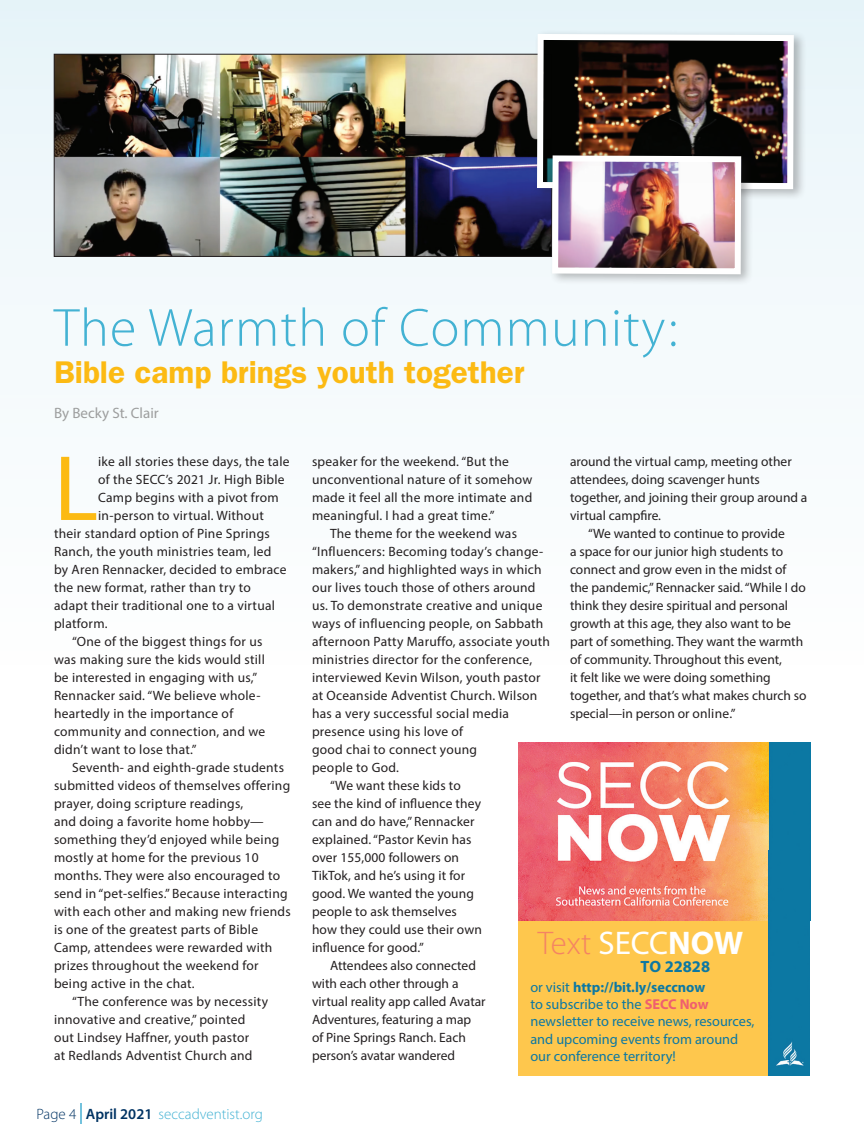
<style>
.page{position:relative;width:864px;height:1148px;background:#fff}
.page>*{position:absolute;margin:0;border:0;box-sizing:border-box;transform-origin:0 0}
.t1{font:93.6px "Myriad Pro";color:#fcba13}
.t2{font:300 54px "Myriad Pro";letter-spacing:.02em;color:#43b2d3}
.t3{font:300 32.85px "Myriad Pro";color:#f48363}
.t4{font:600 31.5px "Franklin Gothic";color:#fcba13}
.t5{font:700 16.35px "Myriad Pro";color:#0c78a3}
.t6{font:300 15px "Myriad Pro";color:#43b2d3}
.t7{font:15px "Myriad Pro";color:#9d9e9e}
.t8{font:14.4px/17.2px "Myriad Pro";color:#0c78a3}
.t9{font:13.5px/18px "Myriad Pro";letter-spacing:.02em;color:#231f20}
.t10{font:13.5px "Myriad Pro";color:#231f20}
.s1{font-weight:400;color:#fff}
.s2{font-weight:700;color:#fff}
.s3{font-weight:700}
.s4{font-weight:700;color:#ef5f6f}
.s5{color:#003363}
.s6{font-size:30px;color:#fff}
.s7{font-weight:600;color:#003363}
</style>
<div class="page">
<div style="left:0;top:0;width:864px;height:675px;background:linear-gradient(to bottom,#e7f3f8,#fffffe)"></div>
<div style="left:519px;top:890px;width:291px;height:185px;background:#fec74d"></div>
<img style="left:519px;top:742px;width:291px;height:178px">
<div style="left:768px;top:964px;width:42px;height:111px;background:#0c78a3"></div>
<div style="left:768px;top:850px;width:42px;height:114px;background:#0c78a3"></div>
<img style="left:56px;top:56px;width:493px;height:198px">
<div style="left:54px;top:54px;width:498px;height:202px;border:1px solid #231f20"></div>
<div style="left:534px;top:29px;width:273px;height:171px;background:#231f20;opacity:.3"></div>
<img style="left:534px;top:31px;width:263px;height:161px">
<div style="left:549px;top:151px;width:205px;height:135px;background:#231f20;opacity:.3"></div>
<img style="left:549px;top:152px;width:195px;height:125px">
<h2 class="t2" style="left:54px;top:295px;width:625px">The Warmth of Community:</h2>
<h3 class="t4" style="left:54px;top:354px;width:472px">Bible camp brings youth together</h3>
<p class="t7" style="left:54px;top:403px;width:106px">By Becky St. Clair</p>
<h1 class="t1" style="left:54px;top:431px;width:46px">L</h1>
<p class="t9" style="left:98px;top:452px;width:193px">ike all stories these days, the tale</p>
<p class="t9" style="left:312px;top:452px;width:222px">speaker for the weekend. “But the unconventional nature of it somehow made it feel all the more intimate and meaningful. I had a great time.”</p>
<p class="t9" style="left:330px;top:524px;width:189px">The theme for the weekend was</p>
<p class="t9" style="left:312px;top:542px;width:233px">“Influencers: Becoming today’s change-</p>
<p class="t9" style="left:312px;top:560px;width:231px">makers,” and highlighted ways in which</p>
<p class="t9" style="left:312px;top:578px;width:225px">our lives touch those of others around</p>
<p class="t9" style="left:312px;top:596px;width:232px">us. To demonstrate creative and unique</p>
<p class="t9" style="left:312px;top:614px;width:233px">ways of influencing people, on Sabbath</p>
<p class="t9" style="left:312px;top:632px;width:240px">afternoon Patty Maruffo, associate youth</p>
<p class="t9" style="left:312px;top:650px;width:222px">ministries director for the conference,</p>
<p class="t9" style="left:312px;top:668px;width:230px">interviewed Kevin Wilson, youth pastor</p>
<p class="t9" style="left:312px;top:686px;width:227px">at Oceanside Adventist Church. Wilson</p>
<p class="t9" style="left:312px;top:704px;width:199px">has a very successful social media</p>
<p class="t9" style="left:312px;top:722px;width:153px">presence using his love of</p>
<p class="t9" style="left:312px;top:740px;width:167px">good chai to connect young</p>
<p class="t9" style="left:312px;top:758px;width:88px">people to God.</p>
<p class="t9" style="left:330px;top:776px;width:132px">“We want these kids to</p>
<p class="t9" style="left:312px;top:794px;width:171px">see the kind of influence they</p>
<p class="t9" style="left:312px;top:812px;width:164px">can and do have,” Rennacker</p>
<p class="t9" style="left:312px;top:830px;width:161px">explained. “Pastor Kevin has</p>
<p class="t9" style="left:312px;top:848px;width:149px">over 155,000 followers on</p>
<p class="t9" style="left:312px;top:866px;width:155px">TikTok, and he’s using it for</p>
<p class="t9" style="left:312px;top:884px;width:164px">good. We wanted the young</p>
<p class="t9" style="left:312px;top:902px;width:146px">people to ask themselves</p>
<p class="t9" style="left:312px;top:920px;width:171px">how they could use their own</p>
<p class="t9" style="left:312px;top:938px;width:113px">influence for good.”</p>
<p class="t10" style="left:330px;top:957px;width:148px">Attendees also connected</p>
<p class="t10" style="left:312px;top:975px;width:148px">with each other through a</p>
<p class="t10" style="left:312px;top:993px;width:175px">virtual reality app called Avatar</p>
<p class="t10" style="left:312px;top:1011px;width:161px">Adventures, featuring a map</p>
<p class="t10" style="left:312px;top:1029px;width:155px">of Pine Springs Ranch. Each</p>
<p class="t10" style="left:312px;top:1047px;width:145px">person’s avatar wandered</p>
<p class="t10" style="left:570px;top:453px;width:223px">around the virtual camp, meeting other</p>
<p class="t10" style="left:570px;top:471px;width:191px">attendees, doing scavenger hunts</p>
<p class="t10" style="left:570px;top:489px;width:239px">together, and joining their group around a</p>
<p class="t10" style="left:570px;top:507px;width:93px">virtual campfire.</p>
<p class="t10" style="left:588px;top:525px;width:198px">“We wanted to continue to provide</p>
<p class="t10" style="left:570px;top:543px;width:215px">a space for our junior high students to</p>
<p class="t10" style="left:570px;top:561px;width:218px">connect and grow even in the midst of</p>
<p class="t10" style="left:570px;top:579px;width:237px">the pandemic,” Rennacker said. “While I do</p>
<p class="t10" style="left:570px;top:597px;width:220px">think they desire spiritual and personal</p>
<p class="t10" style="left:570px;top:615px;width:222px">growth at this age, they also want to be</p>
<p class="t10" style="left:570px;top:633px;width:235px">part of something. They want the warmth</p>
<p class="t10" style="left:570px;top:651px;width:214px">of community. Throughout this event,</p>
<p class="t10" style="left:570px;top:669px;width:202px">it felt like we were doing something</p>
<p class="t10" style="left:570px;top:687px;width:238px">together, and that’s what makes church so</p>
<p class="t10" style="left:570px;top:705px;width:167px">special—in person or online.”</p>
<p class="t9" style="left:98px;top:470px;width:188px">of the SECC’s 2021 Jr. High Bible</p>
<p class="t9" style="left:98px;top:488px;width:182px">Camp begins with a pivot from</p>
<p class="t9" style="left:98px;top:506px;width:167px">in-person to virtual. Without</p>
<p class="t9" style="left:54px;top:524px;width:217px">their standard option of Pine Springs</p>
<p class="t9" style="left:54px;top:542px;width:219px">Ranch, the youth ministries team, led</p>
<p class="t9" style="left:54px;top:560px;width:234px">by Aren Rennacker, decided to embrace</p>
<p class="t9" style="left:54px;top:578px;width:198px">the new format, rather than try to</p>
<p class="t9" style="left:54px;top:596px;width:223px">adapt their traditional one to a virtual</p>
<p class="t9" style="left:54px;top:614px;width:55px">platform.</p>
<p class="t9" style="left:72px;top:632px;width:192px">“One of the biggest things for us</p>
<p class="t9" style="left:54px;top:650px;width:212px">was making sure the kids would still</p>
<p class="t9" style="left:54px;top:668px;width:205px">be interested in engaging with us,”</p>
<p class="t9" style="left:54px;top:686px;width:208px">Rennacker said. “We believe whole-</p>
<p class="t9" style="left:54px;top:704px;width:181px">heartedly in the importance of</p>
<p class="t9" style="left:54px;top:722px;width:213px">community and connection, and we</p>
<p class="t9" style="left:54px;top:740px;width:144px">didn’t want to lose that.”</p>
<p class="t9" style="left:72px;top:758px;width:214px">Seventh- and eighth-grade students</p>
<p class="t9" style="left:54px;top:776px;width:238px">submitted videos of themselves offering</p>
<p class="t9" style="left:54px;top:794px;width:191px">prayer, doing scripture readings,</p>
<p class="t9" style="left:54px;top:812px;width:211px">and doing a favorite home hobby—</p>
<p class="t9" style="left:54px;top:830px;width:227px">something they’d enjoyed while being</p>
<p class="t9" style="left:54px;top:848px;width:206px">mostly at home for the previous 10</p>
<p class="t9" style="left:54px;top:866px;width:228px">months. They were also encouraged to</p>
<p class="t9" style="left:54px;top:884px;width:235px">send in “pet-selfies.” Because interacting</p>
<p class="t9" style="left:54px;top:902px;width:238px">with each other and making new friends</p>
<p class="t9" style="left:54px;top:920px;width:206px">is one of the greatest parts of Bible</p>
<p class="t9" style="left:54px;top:938px;width:220px">Camp, attendees were rewarded with</p>
<p class="t9" style="left:54px;top:956px;width:206px">prizes throughout the weekend for</p>
<p class="t9" style="left:54px;top:974px;width:142px">being active in the chat.</p>
<p class="t9" style="left:72px;top:992px;width:198px">“The conference was by necessity</p>
<p class="t9" style="left:54px;top:1010px;width:193px">innovative and creative,” pointed</p>
<p class="t9" style="left:54px;top:1028px;width:197px">out Lindsey Haffner, youth pastor</p>
<p class="t9" style="left:54px;top:1046px;width:200px">at Redlands Adventist Church and</p>
<h3 class="t3" style="left:538px;top:923px;width:207px">Text <span class="s1">SECC</span><span class="s2">NOW</span></h3>
<p class="t5" style="left:641px;top:955px;width:71px">TO 22828</p>
<p class="t8" style="left:530px;top:978px;width:226px">or visit <span class="s3">http://bit.ly/seccnow<br></span>to subscribe to the <span class="s4">SECC Now </span>newsletter to receive news, resources, and upcoming events from around our conference territory!</p>
<p class="t6" style="left:37px;top:1105px;width:228px"><span class="s5">Page 4</span> <span class="s6">I</span> <span class="s7">April 2021</span> seccadventist.org</p>
</div>
